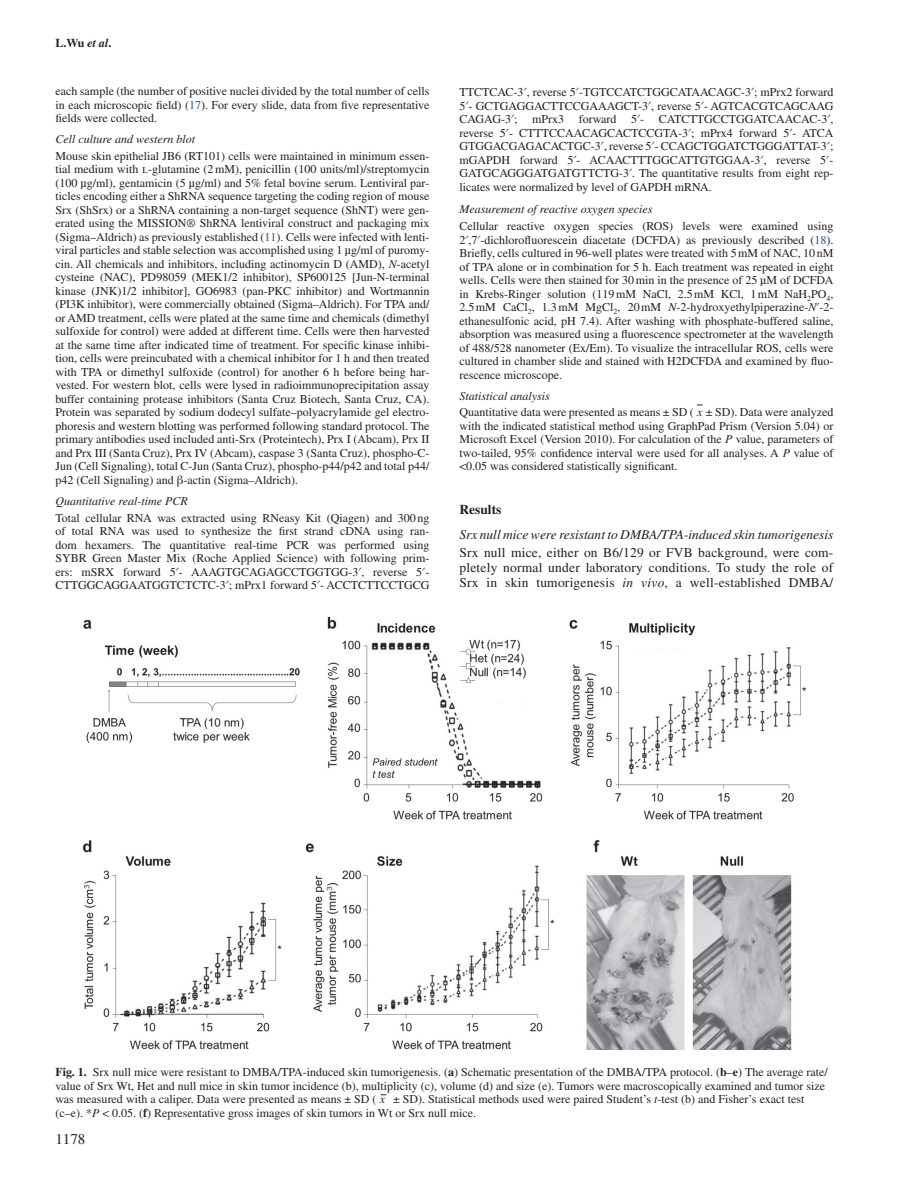
<style>
.page{position:relative;width:919px;height:1187px;background:#fff}
.page>*{position:absolute;margin:0;border:0;box-sizing:border-box;transform-origin:0 0}
.t1{font:15px "Times LT Std";color:#231f20}
.t2{font:13.5px/15px "Times LT Std";letter-spacing:.015em;color:#231f20;text-align:justify}
.t3{font:italic 13.5px "Times LT Std";color:#231f20}
.t4{font:700 13.5px "Times LT Std";color:#231f20}
.t5{font:12px/13.5px "Times LT Std";color:#231f20;text-align:justify}
.t6{font:italic 12px "Times LT Std";color:#231f20}
.t7{font:700 12px "Times LT Std";color:#231f20}
.s1{font-style:italic}
.s2{color:#1e56a6}
.s3{font-family:"Gandhari Unicode"}
.s4{font-weight:700}
</style>
<div class="page">
<img style="left:84px;top:617px;width:721px;height:432px">
<p class="t7" style="left:55px;top:36px;width:58px">L.Wu <span class="s1">et al</span>.</p>
<p class="t5" style="left:55px;top:84px;width:375px">each sample (the number of positive nuclei divided by the total number of cells in each microscopic field) (<span class="s2">17</span>). For every slide, data from five representative fields were collected.</p>
<p class="t6" style="left:55px;top:133px;width:141px">Cell culture and western blot</p>
<p class="t5" style="left:55px;top:149px;width:375px">Mouse skin epithelial JB6 (RT101) cells were maintained in minimum essen&shy;tial medium with l-glutamine (2mM), penicillin (100 units/ml)/streptomycin (100 <span class="s3">µ</span>g/ml), gentamicin (5 <span class="s3">µ</span>g/ml) and 5% fetal bovine serum. Lentiviral par&shy;ticles encoding either a ShRNA sequence targeting the coding region of mouse Srx (ShSrx) or a ShRNA containing a non-target sequence (ShNT) were gen&shy;erated using the MISSION® ShRNA lentiviral construct and packaging mix (Sigma–Aldrich) as previously established (<span class="s2">11</span>). Cells were infected with lenti&shy;viral particles and stable selection was accomplished using 1 <span class="s3">µ</span>g/ml of puromy&shy;cin. All chemicals and inhibitors, including actinomycin D (AMD), <span class="s1">N</span>-acetyl cysteine (NAC), PD98059 (MEK1/2 inhibitor), SP600125 [Jun-N-terminal kinase (JNK)1/2 inhibitor], GO6983 (pan-PKC inhibitor) and Wortmannin (PI3K inhibitor), were commercially obtained (Sigma–Aldrich). For TPA and/ or AMD treatment, cells were plated at the same time and chemicals (dimethyl sulfoxide for control) were added at different time. Cells were then harvested at the same time after indicated time of treatment. For specific kinase inhibi&shy;tion, cells were preincubated with a chemical inhibitor for 1 h and then treated with TPA or dimethyl sulfoxide (control) for another 6 h before being har&shy;vested. For western blot, cells were lysed in radioimmunoprecipitation assay buffer containing protease inhibitors (Santa Cruz Biotech, Santa Cruz, CA).<br>Protein was separated by sodium dodecyl sulfate–polyacrylamide gel electro&shy;phoresis and western blotting was performed following standard protocol. The primary antibodies used included anti-Srx (Proteintech), Prx I (Abcam), Prx II and Prx III (Santa Cruz), Prx IV (Abcam), caspase 3 (Santa Cruz), phospho-C-Jun (Cell Signaling), total C-Jun (Santa Cruz), phospho-p44/p42 and total p44/ p42 (Cell Signaling) and <span class="s3">β</span>-actin (Sigma–Aldrich).</p>
<p class="t6" style="left:55px;top:494px;width:134px">Quantitative real-time PCR</p>
<p class="t5" style="left:55px;top:510px;width:375px">Total cellular RNA was extracted using RNeasy Kit (Qiagen) and 300 ng of total RNA was used to synthesize the first strand cDNA using ran&shy;dom hexamers. The quantitative real-time PCR was performed using SYBR Green Master Mix (Roche Applied Science) with following prim&shy;ers: mSRX forward 5<span class="s3">′</span>- AAAGTGCAGAGCCTGGTGG-3<span class="s3">′</span>, reverse 5<span class="s3">′</span>- CTTGGCAGGAATGGTCTCTC-3<span class="s3">′</span>; mPrx1 forward 5<span class="s3">′</span>- ACCTCTTCCTGCG</p>
<p class="t5" style="left:459px;top:86px;width:375px">TTCTCAC-3<span class="s3">′</span>, reverse 5<span class="s3">′</span>-TGTCCATCTGGCATAACAGC-3<span class="s3">′</span>; mPrx2 forward 5<span class="s3">′</span>- GCTGAGGACTTCCGAAAGCT-3<span class="s3">′</span>, reverse 5<span class="s3">′</span>- AGTCACGTCAGCAAG CAGAG-3<span class="s3">′</span>; mPrx3 forward 5<span class="s3">′</span>- CATCTTGCCTGGATCAACAC-3<span class="s3">′</span>, reverse 5<span class="s3">′</span>- CTTTCCAACAGCACTCCGTA-3<span class="s3">′</span>; mPrx4 forward 5<span class="s3">′</span>- ATCA GTGGACGAGACACTGC-3<span class="s3">′</span>, reverse 5<span class="s3">′</span>- CCAGCTGGATCTGGGATTAT-3<span class="s3">′</span>; mGAPDH forward 5<span class="s3">′</span>- ACAACTTTGGCATTGTGGAA-3<span class="s3">′</span>, reverse 5<span class="s3">′</span>- GATGCAGGGATGATGTTCTG-3<span class="s3">′</span>. The quantitative results from eight rep&shy;licates were normalized by level of GAPDH mRNA.</p>
<p class="t6" style="left:459px;top:203px;width:194px">Measurement of reactive oxygen species</p>
<p class="t5" style="left:459px;top:219px;width:375px">Cellular reactive oxygen species (ROS) levels were examined using 2<span class="s3">′</span>,7<span class="s3">′</span>-dichlorofluorescein diacetate (DCFDA) as previously described (<span class="s2">18</span>).<br>Briefly, cells cultured in 96-well plates were treated with 5mM of NAC, 10nM of TPA alone or in combination for 5 h. Each treatment was repeated in eight wells. Cells were then stained for 30min in the presence of 25 <span class="s3">µ</span>M of DCFDA in Krebs-Ringer solution (119mM NaCl, 2.5mM KCl, 1mM NaH<sub>2</sub>PO<sub>4</sub>, 2.5mM CaCl<sub>2</sub>, 1.3mM MgCl<sub>2</sub>, 20mM <span class="s1">N</span>-2-hydroxyethylpiperazine-<span class="s1">N</span><span class="s3">′</span>-2- ethanesulfonic acid, pH 7.4). After washing with phosphate-buffered saline, absorption was measured using a fluorescence spectrometer at the wavelength of 488/528 nanometer (Ex/Em). To visualize the intracellular ROS, cells were cultured in chamber slide and stained with H2DCFDA and examined by fluo&shy;rescence microscope.</p>
<p class="t5" style="left:459px;top:387px;width:375px;line-height:16.5px"><span class="s1">Statistical analysis<br></span>Quantitative data were presented as means ± SD ( <span class="s1">x</span> ± SD). Data were analyzed</p>
<p class="t5" style="left:459px;top:419px;width:375px">with the indicated statistical method using GraphPad Prism (Version 5.04) or Microsoft Excel (Version 2010). For calculation of the <span class="s1">P</span> value, parameters of two-tailed, 95% confidence interval were used for all analyses. A <span class="s1">P</span> value of &lt;0.05 was considered statistically significant.</p>
<p class="t4" style="left:459px;top:501px;width:43px">Results</p>
<p class="t3" style="left:459px;top:527px;width:375px">Srx null mice were resistant to DMBA/TPA-induced skin tumorigenesis</p>
<p class="t2" style="left:459px;top:545px;width:375px">Srx null mice, either on B6/129 or FVB background, were com&shy;pletely normal under laboratory conditions. To study the role of Srx in skin tumorigenesis <span class="s1">in vivo</span>, a well-established DMBA/</p>
<p class="t5" style="left:55px;top:1065px;width:774px;text-align:left"><span class="s4">Fig. 1.</span> Srx null mice were resistant to DMBA/TPA-induced skin tumorigenesis. (<span class="s4">a</span>) Schematic presentation of the DMBA/TPA protocol. (<span class="s4">b</span>–<span class="s4">e</span>) The average rate/ value of Srx Wt, Het and null mice in skin tumor incidence (b), multiplicity (c), volume (d) and size (e). Tumors were macroscopically examined and tumor size was measured with a caliper. Data were presented as means ± SD ( <span class="s1">x</span> ± SD). Statistical methods used were paired Student’s <span class="s1">t</span>-test (b) and Fisher’s exact test (c–e). *<span class="s1">P</span> &lt; 0.05. (<span class="s4">f</span>) Representative gross images of skin tumors in Wt or Srx null mice.</p>
<p class="t1" style="left:55px;top:1130px;width:31px">1178</p>
</div>
